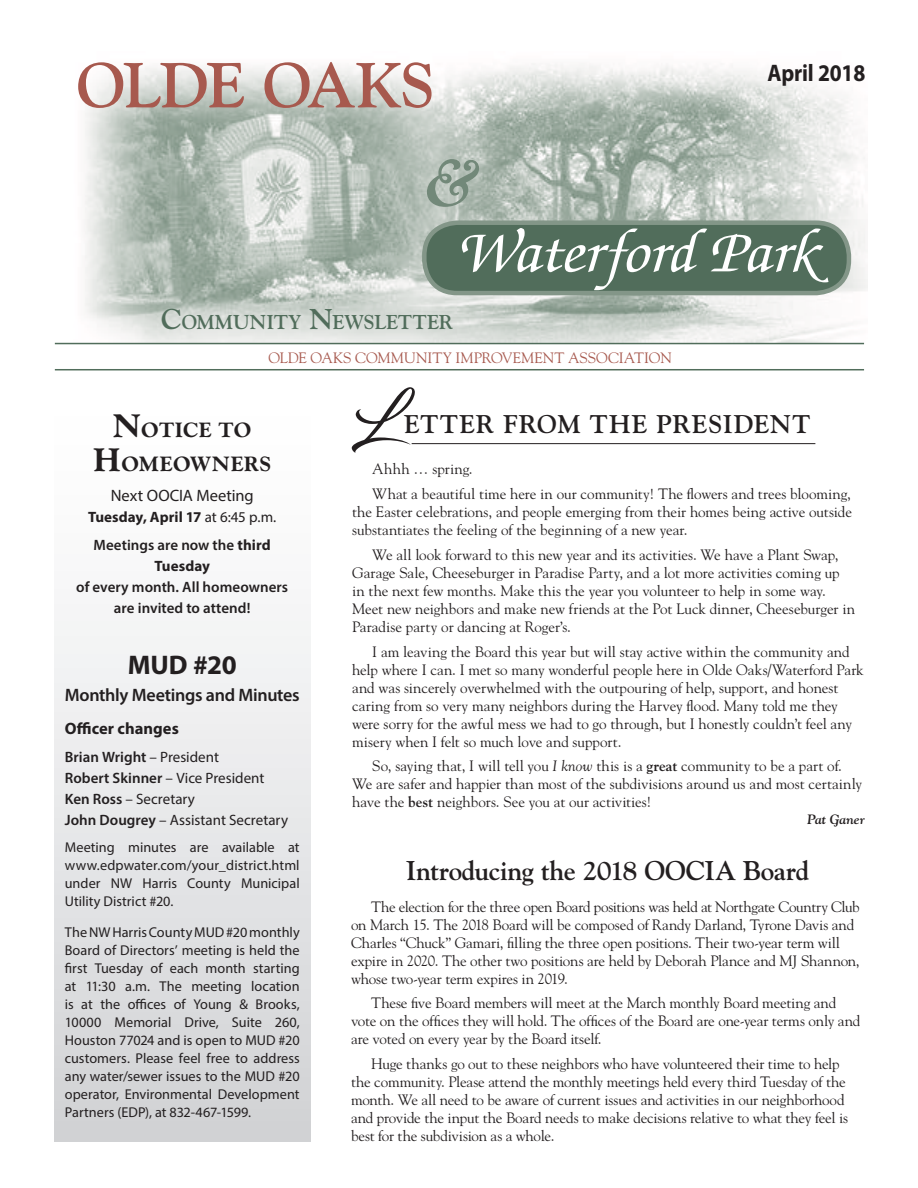
<style>
.page{position:relative;width:918px;height:1188px;background:#fff}
.page>*{position:absolute;margin:0;border:0;box-sizing:border-box;transform-origin:0 0}
.t1{font:italic 700 66px "Goudy";color:#728879}
.t2{font:700 63px "Goudy";letter-spacing:-.03em;color:#a7594e}
.t3{font:italic 500 60px "Zapf Chancery";letter-spacing:-.02em;color:#fff;scale:1.1 1}
.t4{font:58.65px "Blacksword";color:#231f20;scale:.87 1}
.t5{font:700 27px "Goudy";letter-spacing:-.02em;color:#231f20}
.t6{font:700 27px "Myriad Pro";color:#231f20}
.t7{font:700 25.5px "Goudy";letter-spacing:.03em;color:#231f20}
.t8{font:700 24px "Myriad Pro";letter-spacing:-.01em;color:#231f20;scale:.9 1}
.t9{font:800 21px "Goudy";letter-spacing:.02em;color:#231f20}
.t10{font:700 19.95px "Goudy";letter-spacing:-.01em;color:#516d5b}
.t11{font:600 18px "Myriad Pro";letter-spacing:-.015em;color:#231f20}
.t12{font:16.5px "Myriad Pro";color:#231f20}
.t13{font:700 16.5px "Myriad Pro";color:#231f20}
.t14{font:15px/18px "Goudy";letter-spacing:-.005em;color:#231f20}
.t15{font:15px/21px "Myriad Pro";color:#231f20}
.t16{font:700 15px/27.8px "Myriad Pro";letter-spacing:.005em;color:#231f20;text-align:center}
.t17{font:600 15px/21px "Myriad Pro";color:#231f20;text-align:center}
.t18{font:15px "Goudy";letter-spacing:-.005em;color:#a7594e}
.t19{font:14.25px/18px "Myriad Pro";color:#231f20;text-align:justify}
.t20{font:italic 700 13.5px "Goudy";color:#231f20}
.s1{font-size:28.5px}
.s2{font-size:33px}
.s3{font-weight:400}
.s4{font-weight:600}
.s5{font-style:italic}
.s6{font-weight:700}
</style>
<div class="page">
<img style="left:74px;top:63px;width:793px;height:280px">
<hr style="left:55px;top:343px;width:809px;height:1px;background:#516d5b">
<hr style="left:55px;top:369px;width:809px;height:1px;background:#516d5b">
<div style="left:424px;top:223px;width:425px;height:70px;background:#516d5b;border-radius:33px"></div>
<div style="left:422px;top:220px;width:429px;height:75px;border:4px solid #839688;border-radius:33px"></div>
<hr style="left:412px;top:443px;width:403px;height:1px;background:#231f20">
<div style="left:54px;top:392px;width:256px;height:749px;background:linear-gradient(to bottom,#fff,#d2d3d5)"></div>
<h2 class="t2" style="left:77px;top:47px;width:360px">OLDE OAKS</h2>
<h1 class="t1" style="left:425px;top:142px;width:56px">&amp;</h1>
<h3 class="t8" style="left:768px;top:58px;width:110px">April 2018</h3>
<h3 class="t10" style="left:161px;top:310px;width:294px"><span class="s1">C</span>OMMUNITY <span class="s1">N</span>EWSLETTER</h3>
<h3 class="t3" style="left:456px;top:221px;width:329px">Waterford Park</h3>
<p class="t18" style="left:268px;top:348px;width:405px">OLDE OAKS COMMUNITY IMPROVEMENT ASSOCIATION</p>
<h3 class="t9" style="left:113px;top:417px;width:140px"><span class="s2">N</span>OTICE TO</h3>
<h3 class="t9" style="left:93px;top:452px;width:180px"><span class="s2">H</span>OMEOWNERS</h3>
<p class="t12" style="left:111px;top:485px;width:145px">Next OOCIA Meeting</p>
<p class="t16" style="left:88px;top:503px;width:190px">Tuesday, April 17 <span class="s3">at 6:45 p.m.<br></span><span class="s4">Meetings are now the</span> third</p>
<p class="t16" style="left:155px;top:552px;width:57px">Tuesday</p>
<p class="t17" style="left:76px;top:576px;width:213px">of every month. All homeowners are invited to attend!</p>
<h3 class="t6" style="left:128px;top:647px;width:111px">MUD #20</h3>
<p class="t11" style="left:65px;top:683px;width:236px">Monthly Meetings and Minutes</p>
<p class="t13" style="left:65px;top:718px;width:116px">Officer changes</p>
<p class="t15" style="left:65px;top:746px;width:225px"><span class="s4">Brian Wright</span> – President<br><span class="s4">Robert Skinner</span> – Vice President<br><span class="s4">Ken Ross</span> – Secretary<br><span class="s4">John Dougrey</span> – Assistant Secretary</p>
<p class="t19" style="left:65px;top:838px;width:236px">Meeting minutes are available at www.edpwater.com/your_district.html under NW Harris County Municipal Utility District #20.</p>
<p class="t19" style="left:65px;top:923px;width:236px">The NW Harris County MUD #20 monthly Board of Directors’ meeting is held the first Tuesday of each month starting at 11:30 a.m. The meeting location is at the offices of Young &amp; Brooks, 10000 Memorial Drive, Suite 260, Houston 77024 and is open to MUD #20 customers. Please feel free to address any water/sewer issues to the MUD #20 operator, Environmental Development Partners (EDP), at 832-467-1599.</p>
<h3 class="t4" style="left:351px;top:382px;width:57px">L</h3>
<h3 class="t7" style="left:404px;top:409px;width:408px">ETTER FROM THE PRESIDENT</h3>
<p class="t14" style="left:372px;top:456px;width:480px;line-height:24.8px">Ahhh … spring.<br>What a beautiful time here in our community! The flowers and trees blooming,</p>
<p class="t14" style="left:352px;top:502px;width:501px">the Easter celebrations, and people emerging from their homes being active outside substantiates the feeling of the beginning of a new year.</p>
<p class="t14" style="left:352px;top:545px;width:504px;text-indent:20px">We all look forward to this new year and its activities. We have a Plant Swap, Garage Sale, Cheeseburger in Paradise Party, and a lot more activities coming up in the next few months. Make this the year you volunteer to help in some way.<br>Meet new neighbors and make new friends at the Pot Luck dinner, Cheeseburger in Paradise party or dancing at Roger’s.</p>
<p class="t14" style="left:352px;top:642px;width:513px;text-indent:20px">I am leaving the Board this year but will stay active within the community and help where I can. I met so many wonderful people here in Olde Oaks/Waterford Park and was sincerely overwhelmed with the outpouring of help, support, and honest caring from so very many neighbors during the Harvey flood. Many told me they were sorry for the awful mess we had to go through, but I honestly couldn’t feel any misery when I felt so much love and support.</p>
<p class="t14" style="left:352px;top:757px;width:512px;text-indent:20px">So, saying that, I will tell you <span class="s5">I know</span> this is a <span class="s6">great</span> community to be a part of.<br>We are safer and happier than most of the subdivisions around us and most certainly have the <span class="s6">best</span> neighbors. See you at our activities!</p>
<p class="t20" style="left:807px;top:810px;width:60px">Pat Ganer</p>
<h3 class="t5" style="left:406px;top:854px;width:405px">Introducing the 2018 OOCIA Board</h3>
<p class="t14" style="left:351px;top:897px;width:510px;text-indent:20px">The election for the three open Board positions was held at Northgate Country Club on March 15. The 2018 Board will be composed of Randy Darland, Tyrone Davis and Charles “Chuck” Gamari, filling the three open positions. Their two-year term will expire in 2020. The other two positions are held by Deborah Plance and MJ Shannon, whose two-year term expires in 2019.</p>
<p class="t14" style="left:351px;top:994px;width:511px;text-indent:20px">These five Board members will meet at the March monthly Board meeting and vote on the offices they will hold. The offices of the Board are one-year terms only and are voted on every year by the Board itself.</p>
<p class="t14" style="left:351px;top:1055px;width:499px;text-indent:20px">Huge thanks go out to these neighbors who have volunteered their time to help the community. Please attend the monthly meetings held every third Tuesday of the month. We all need to be aware of current issues and activities in our neighborhood and provide the input the Board needs to make decisions relative to what they feel is best for the subdivision as a whole.</p>
</div>
